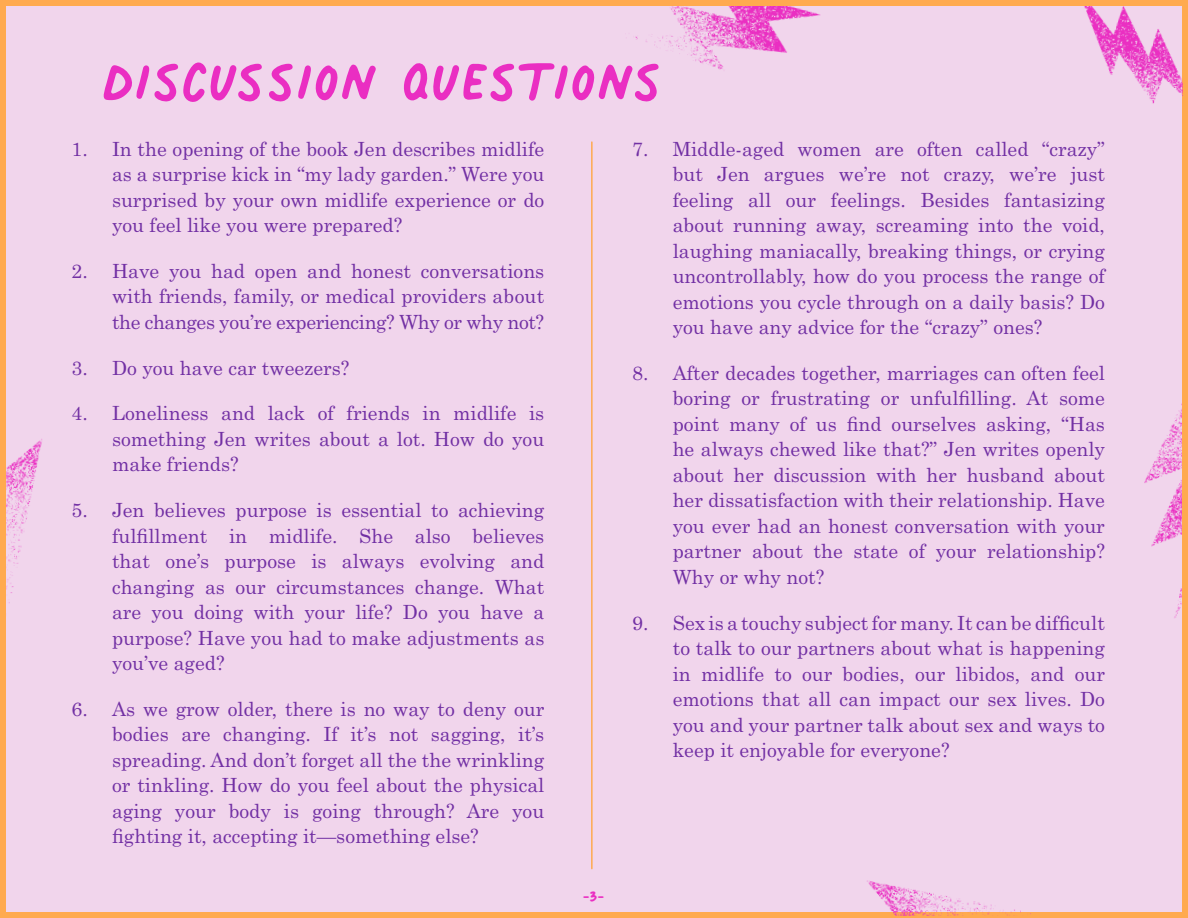
<style>
.page{position:relative;width:1188px;height:918px;background:#fff}
.page>*{position:absolute;margin:0;border:0;box-sizing:border-box;transform-origin:0 0}
.t1{font:113.25px "Palmer Lake Print";color:#ea2ec2}
.t2{font:31.5px "Palmer Lake Print";color:#ea2ec2}
.t3{font:19.5px/25.5px "Century Schoolbook Std";color:#7230a4;text-align:justify}
</style>
<div class="page">
<div style="left:3px;top:3px;width:1182px;height:912px;background:#f1d5ec"></div>
<div style="left:0;top:0;width:1188px;height:918px;border:6px solid #ffaa4f"></div>
<img style="left:626px;top:6px;width:556px;height:110px">
<img style="left:1144px;top:329px;width:38px;height:324px">
<img style="left:6px;top:319px;width:36px;height:324px">
<img style="left:746px;top:880px;width:324px;height:36px">
<hr style="left:591px;top:142px;width:2px;height:727px;background:#ffaa4f">
<p class="t1" style="left:103px;top:24px;width:570px">discussion questions</p>
<p class="t3" style="left:112px;top:135px;width:434px;text-indent:-40px">1. In the opening of the book Jen describes midlife as a surprise kick in “my lady garden.” Were you surprised by your own midlife experience or do you feel like you were prepared?</p>
<p class="t3" style="left:112px;top:258px;width:434px;text-indent:-40px">2. Have you had open and honest conversations with friends, family, or medical providers about the changes you’re experiencing? Why or why not?</p>
<p class="t3" style="left:72px;top:354px;width:280px">3. Do you have car tweezers?</p>
<p class="t3" style="left:112px;top:400px;width:434px;text-indent:-40px">4. Loneliness and lack of friends in midlife is something Jen writes about a lot. How do you make friends?</p>
<p class="t3" style="left:112px;top:497px;width:434px;text-indent:-40px">5. Jen believes purpose is essential to achieving fulfillment in midlife. She also believes that one’s purpose is always evolving and changing as our circumstances change. What are you doing with your life? Do you have a purpose? Have you had to make adjustments as you’ve aged?</p>
<p class="t3" style="left:112px;top:696px;width:434px;text-indent:-40px">6. As we grow older, there is no way to deny our bodies are changing. If it’s not sagging, it’s spreading. And don’t forget all the the wrinkling or tinkling. How do you feel about the physical aging your body is going through? Are you fighting it, accepting it—something else?</p>
<p class="t3" style="left:673px;top:135px;width:434px;text-indent:-40px">7. Middle-aged women are often called “crazy” but Jen argues we’re not crazy, we’re just feeling all our feelings. Besides fantasizing about running away, screaming into the void, laughing maniacally, breaking things, or crying uncontrollably, how do you process the range of emotions you cycle through on a daily basis? Do you have any advice for the “crazy” ones?</p>
<p class="t3" style="left:673px;top:360px;width:434px;text-indent:-40px">8. After decades together, marriages can often feel boring or frustrating or unfulfilling. At some point many of us find ourselves asking, “Has he always chewed like that?” Jen writes openly about her discussion with her husband about her dissatisfaction with their relationship. Have you ever had an honest conversation with your partner about the state of your relationship?<br>Why or why not?</p>
<p class="t3" style="left:673px;top:609px;width:434px;text-indent:-40px">9. Sex is a touchy subject for many. It can be difficult to talk to our partners about what is happening in midlife to our bodies, our libidos, and our emotions that all can impact our sex lives. Do you and your partner talk about sex and ways to keep it enjoyable for everyone?</p>
<h2 class="t2" style="left:583px;top:880px;width:25px">-3-</h2>
</div>
